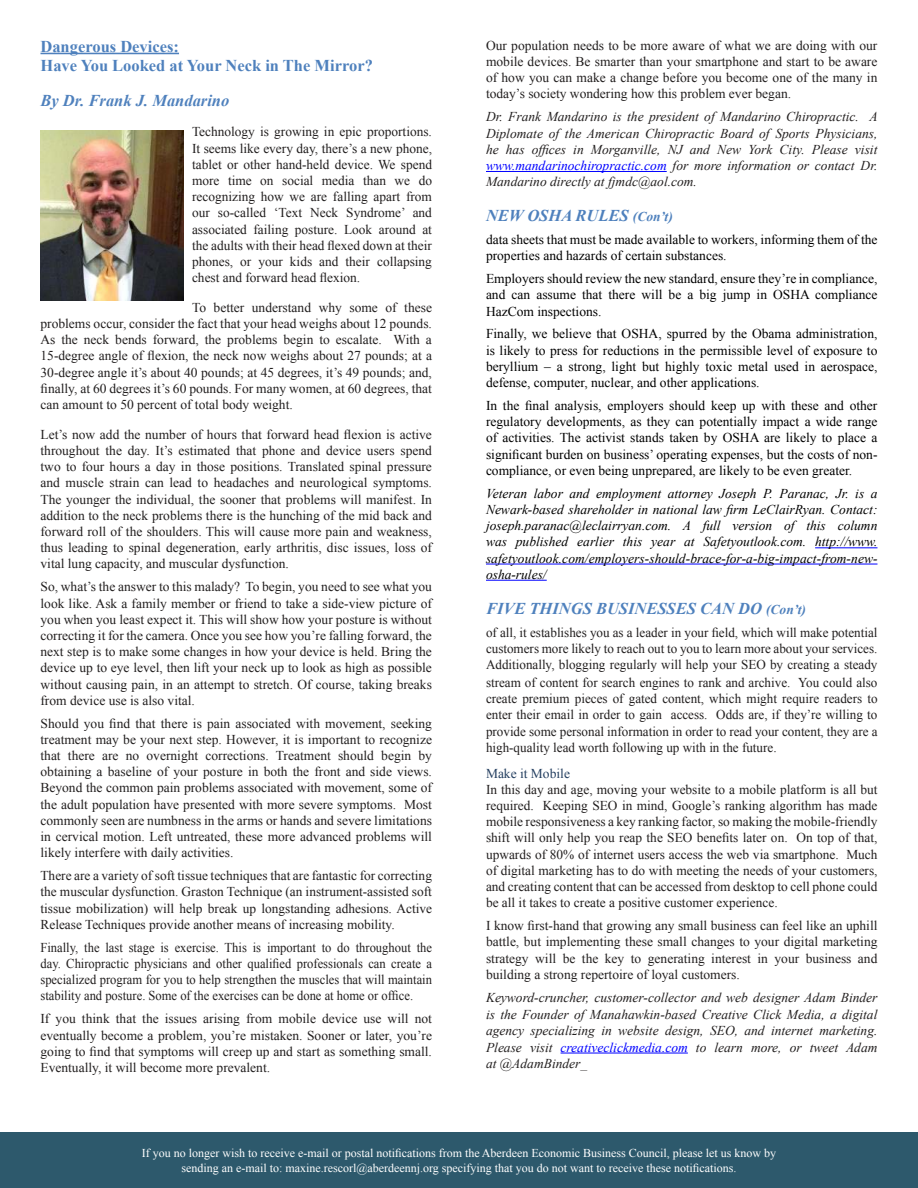
<style>
.page{position:relative;width:918px;height:1188px;background:#fff}
.page>*{position:absolute;margin:0;border:0;box-sizing:border-box;transform-origin:0 0}
.t1{font:italic 700 16.5px "Times New Roman";color:#4f81bd}
.t2{font:700 16.5px/19.8px "Times New Roman";color:#4f81bd}
.t3{font:13.5px/16.2px "Times New Roman";color:#221f1f;text-align:justify}
.t4{font:13.5px/16.2px "Times New Roman";color:#000;text-align:justify}
.t5{font:italic 13.5px/16.2px "Times New Roman";color:#221f1f;text-align:justify}
.t6{font:italic 13.5px/16.2px "Times New Roman";letter-spacing:.005em;color:#000;text-align:justify}
.t7{font:13.5px/16.2px "Times New Roman";color:#221f1f;text-align:justify;scale:.93 1}
.t8{font:13.5px "Times New Roman";color:#243f60}
.t9{font:12px/14.4px "Times New Roman";color:#fff;text-align:center}
.s1{color:#00f}
.s2{font-size:13.5px}
</style>
<div class="page">
<hr style="left:41px;top:53px;width:138px;height:1px;background:#4f81bd">
<hr style="left:486px;top:171px;width:181px;height:1px;background:#00f">
<hr style="left:815px;top:548px;width:63px;height:1px;background:#00f">
<hr style="left:486px;top:564px;width:392px;height:1px;background:#00f">
<hr style="left:486px;top:580px;width:61px;height:1px;background:#00f">
<hr style="left:561px;top:1053px;width:127px;height:1px;background:#00f">
<img style="left:40px;top:130px;width:143px;height:171px">
<div style="left:0;top:1133px;width:918px;height:55px;background:#2d596c"></div>
<p class="t2" style="left:40px;top:38px;width:334px">Dangerous Devices:<br>Have You Looked at Your Neck in The Mirror?</p>
<p class="t1" style="left:40px;top:95px;width:190px">By Dr. Frank J. Mandarino</p>
<p class="t3" style="left:192px;top:125px;width:241px">Technology is growing in epic proportions.<br>It seems like every day, there’s a new phone, tablet or other hand-held device. We spend more time on social media than we do recognizing how we are falling apart from our so-called ‘Text Neck Syndrome’ and associated failing posture. Look around at the adults with their head flexed down at their phones, or your kids and their collapsing chest and forward head flexion.</p>
<p class="t3" style="left:40px;top:300px;width:393px;text-indent:152px">To better understand why some of these problems occur, consider the fact that your head weighs about 12 pounds.<br>As the neck bends forward, the problems begin to escalate. With a 15-degree angle of flexion, the neck now weighs about 27 pounds; at a 30-degree angle it’s about 40 pounds; at 45 degrees, it’s 49 pounds; and, finally, at 60 degrees it’s 60 pounds. For many women, at 60 degrees, that can amount to 50 percent of total body weight.</p>
<p class="t3" style="left:40px;top:426px;width:393px">Let’s now add the number of hours that forward head flexion is active throughout the day. It’s estimated that phone and device users spend two to four hours a day in those positions. Translated spinal pressure and muscle strain can lead to headaches and neurological symptoms.<br>The younger the individual, the sooner that problems will manifest. In addition to the neck problems there is the hunching of the mid back and forward roll of the shoulders. This will cause more pain and weakness, thus leading to spinal degeneration, early arthritis, disc issues, loss of vital lung capacity, and muscular dysfunction.</p>
<p class="t3" style="left:40px;top:580px;width:393px">So, what’s the answer to this malady? To begin, you need to see what you look like. Ask a family member or friend to take a side-view picture of you when you least expect it. This will show how your posture is without correcting it for the camera. Once you see how you’re falling forward, the next step is to make some changes in how your device is held. Bring the device up to eye level, then lift your neck up to look as high as possible without causing pain, in an attempt to stretch. Of course, taking breaks from device use is also vital.</p>
<p class="t3" style="left:40px;top:715px;width:393px">Should you find that there is pain associated with movement, seeking treatment may be your next step. However, it is important to recognize that there are no overnight corrections. Treatment should begin by obtaining a baseline of your posture in both the front and side views.<br>Beyond the common pain problems associated with movement, some of the adult population have presented with more severe symptoms. Most commonly seen are numbness in the arms or hands and severe limitations in cervical motion. Left untreated, these more advanced problems will likely interfere with daily activities.</p>
<p class="t3" style="left:40px;top:869px;width:393px">There are a variety of soft tissue techniques that are fantastic for correcting the muscular dysfunction. Graston Technique (an instrument-assisted soft tissue mobilization) will help break up longstanding adhesions. Active Release Techniques provide another means of increasing mobility.</p>
<p class="t7" style="left:40px;top:940px;width:423px">Finally, the last stage is exercise. This is important to do throughout the day. Chiropractic physicians and other qualified professionals can create a specialized program for you to help strengthen the muscles that will maintain stability and posture. Some of the exercises can be done at home or office.</p>
<p class="t3" style="left:40px;top:1012px;width:393px">If you think that the issues arising from mobile device use will not eventually become a problem, you’re mistaken. Sooner or later, you’re going to find that symptoms will creep up and start as something small.<br>Eventually, it will become more prevalent.</p>
<p class="t3" style="left:486px;top:38px;width:393px">Our population needs to be more aware of what we are doing with our mobile devices. Be smarter than your smartphone and start to be aware of how you can make a change before you become one of the many in today’s society wondering how this problem ever began.</p>
<p class="t5" style="left:486px;top:110px;width:393px">Dr. Frank Mandarino is the president of Mandarino Chiropractic. A Diplomate of the American Chiropractic Board of Sports Physicians, he has offices in Morganville, NJ and New York City. Please visit <span class="s1">www.mandarinochiropractic.com</span> for more information or contact Dr.<br>Mandarino directly at fjmdc@aol.com.</p>
<p class="t1" style="left:486px;top:210px;width:188px">NEW OSHA RULES <span class="s2">(Con’t)</span></p>
<p class="t4" style="left:486px;top:232px;width:393px">data sheets that must be made available to workers, informing them of the properties and hazards of certain substances.</p>
<p class="t4" style="left:486px;top:272px;width:393px">Employers should review the new standard, ensure they’re in compliance, and can assume that there will be a big jump in OSHA compliance HazCom inspections.</p>
<p class="t4" style="left:486px;top:327px;width:393px">Finally, we believe that OSHA, spurred by the Obama administration, is likely to press for reductions in the permissible level of exposure to beryllium – a strong, light but highly toxic metal used in aerospace, defense, computer, nuclear, and other applications.</p>
<p class="t4" style="left:486px;top:397px;width:393px">In the final analysis, employers should keep up with these and other regulatory developments, as they can potentially impact a wide range of activities. The activist stands taken by OSHA are likely to place a significant burden on business’ operating expenses, but the costs of non&shy;compliance, or even being unprepared, are likely to be even greater.</p>
<p class="t6" style="left:486px;top:485px;width:393px">Veteran labor and employment attorney Joseph P. Paranac, Jr. is a Newark-based shareholder in national law firm LeClairRyan. Contact: joseph.paranac@leclairryan.com. A full version of this column was published earlier this year at Safetyoutlook.com. http://www. safetyoutlook.com/employers-should-brace-for-a-big-impact-from-new&shy;osha-rules/</p>
<p class="t1" style="left:486px;top:602px;width:322px">FIVE THINGS BUSINESSES CAN DO <span class="s2">(Con’t)</span></p>
<p class="t3" style="left:486px;top:624px;width:393px">of all, it establishes you as a leader in your field, which will make potential customers more likely to reach out to you to learn more about your services.<br>Additionally, blogging regularly will help your SEO by creating a steady</p>
<p class="t3" style="left:486px;top:675px;width:393px">stream of content for search engines to rank and archive. You could also create premium pieces of gated content, which might require readers to enter their email in order to gain access. Odds are, if they’re willing to provide some personal information in order to read your content, they are a high-quality lead worth following up with in the future.</p>
<p class="t8" style="left:486px;top:768px;width:85px">Make it Mobile</p>
<p class="t3" style="left:486px;top:782px;width:393px">In this day and age, moving your website to a mobile platform is all but required. Keeping SEO in mind, Google’s ranking algorithm has made mobile responsiveness a key ranking factor, so making the mobile-friendly shift will only help you reap the SEO benefits later on. On top of that, upwards of 80% of internet users access the web via smartphone. Much of digital marketing has to do with meeting the needs of your customers, and creating content that can be accessed from desktop to cell phone could be all it takes to create a positive customer experience.</p>
<p class="t3" style="left:486px;top:917px;width:393px">I know first-hand that growing any small business can feel like an uphill battle, but implementing these small changes to your digital marketing strategy will be the key to generating interest in your business and building a strong repertoire of loyal customers.</p>
<p class="t5" style="left:486px;top:989px;width:393px">Keyword-cruncher, customer-collector and web designer Adam Binder is the Founder of Manahawkin-based Creative Click Media, a digital agency specializing in website design, SEO, and internet marketing.<br>Please visit <span class="s1">creativeclickmedia.com</span> to learn more, or tweet Adam at @AdamBinder_</p>
<p class="t9" style="left:142px;top:1146px;width:636px">If you no longer wish to receive e-mail or postal notifications from the Aberdeen Economic Business Council, please let us know by sending an e-mail to: maxine.rescorl@aberdeennj.org specifying that you do not want to receive these notifications.</p>
</div>
